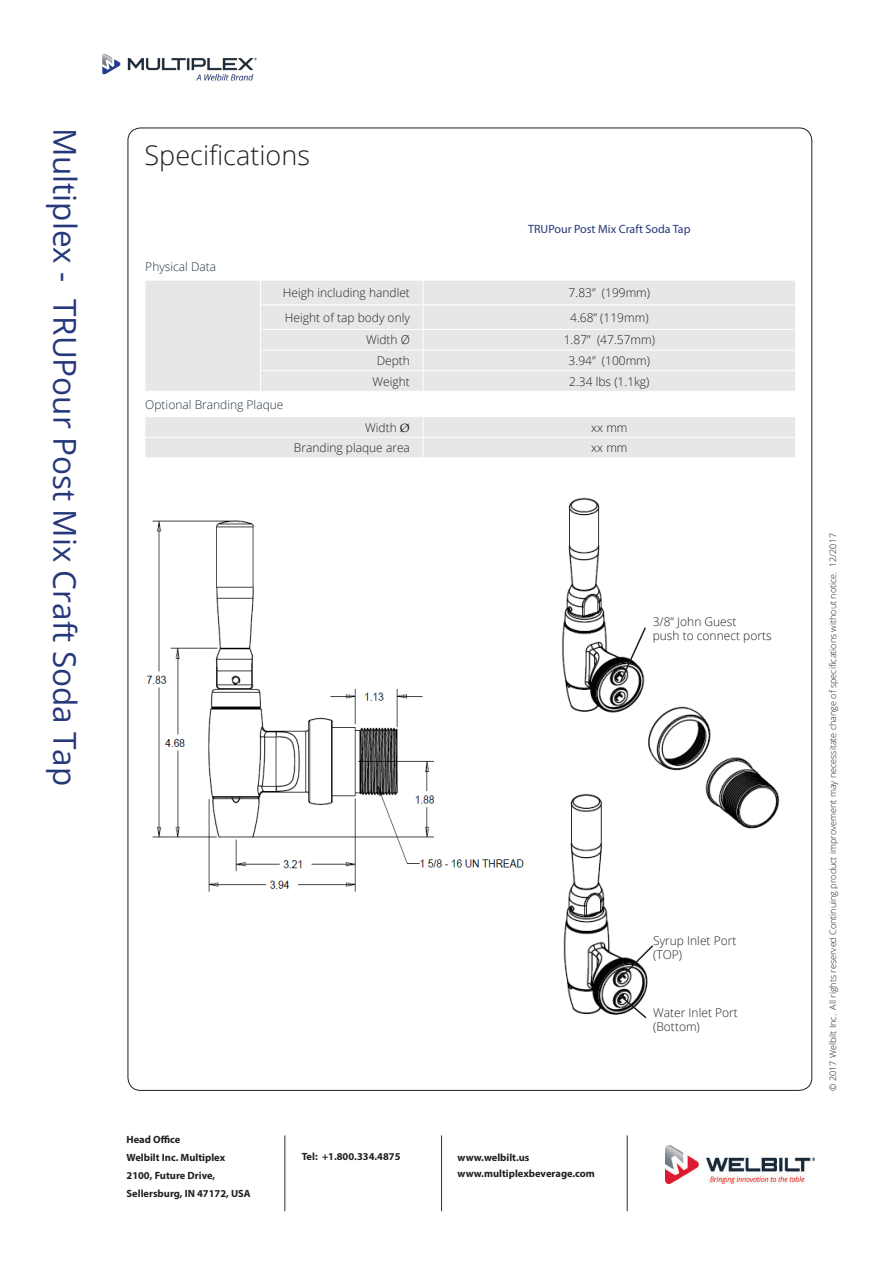
<style>
.page{position:relative;width:893px;height:1263px;background:#fff}
.page>*{position:absolute;margin:0;border:0;box-sizing:border-box;transform-origin:0 0}
.t1{font:31.5px "Open Sans";color:#25387a}
.t2{font:300 27px "Open Sans";color:#231f20}
.t3{font:300 12px "Open Sans";color:#231f20}
.t4{font:300 12px "Open Sans";color:#213242}
.t5{font:12px "Myriad Pro";color:#25387a}
.t6{font:700 10.5px "Myriad Pro";color:#231f20}
.t7{font:300 9px "Open Sans";color:#231f20}
.s1{font-family:"Palatino Linotype";font-weight:400}
</style>
<div class="page">
<img style="left:665px;top:1146px;width:150px;height:37px">
<hr style="left:284px;top:1135px;width:1px;height:76px;background:#213242">
<hr style="left:441px;top:1135px;width:1px;height:76px;background:#213242">
<hr style="left:627px;top:1135px;width:1px;height:76px;background:#213242">
<img style="left:102px;top:53px;width:155px;height:28px">
<svg style="left:146px;top:281px;width:649px;height:176px;background:#e9eaec"></svg>
<hr style="left:260px;top:304px;width:163px;height:1px;background:#fff">
<hr style="left:260px;top:329px;width:163px;height:1px;background:#fff">
<hr style="left:260px;top:350px;width:163px;height:1px;background:#fff">
<hr style="left:260px;top:370px;width:163px;height:1px;background:#fff">
<hr style="left:145px;top:391px;width:115px;height:1px;background:#fff">
<hr style="left:260px;top:391px;width:163px;height:1px;background:#fff">
<hr style="left:145px;top:416px;width:115px;height:1px;background:#fff">
<hr style="left:260px;top:416px;width:163px;height:1px;background:#fff">
<hr style="left:145px;top:437px;width:115px;height:1px;background:#fff">
<hr style="left:260px;top:437px;width:163px;height:1px;background:#fff">
<hr style="left:423px;top:304px;width:373px;height:1px;background:#fff">
<hr style="left:423px;top:329px;width:373px;height:1px;background:#fff">
<hr style="left:423px;top:350px;width:373px;height:1px;background:#fff">
<hr style="left:423px;top:370px;width:373px;height:1px;background:#fff">
<hr style="left:423px;top:391px;width:373px;height:1px;background:#fff">
<hr style="left:423px;top:416px;width:373px;height:1px;background:#fff">
<hr style="left:423px;top:437px;width:373px;height:1px;background:#fff">
<svg style="left:260px;top:281px;width:1px;height:110px"></svg>
<svg style="left:145px;top:281px;width:1px;height:176px"></svg>
<svg style="left:423px;top:281px;width:1px;height:176px"></svg>
<img style="left:146px;top:520px;width:378px;height:372px">
<img style="left:562px;top:497px;width:218px;height:332px">
<img style="left:562px;top:770px;width:89px;height:245px">
<svg style="left:619px;top:626px;width:28px;height:57px"></svg>
<svg style="left:618px;top:944px;width:36px;height:36px"></svg>
<svg style="left:617px;top:993px;width:31px;height:26px"></svg>
<p class="t1" style="left:87px;top:128px;width:660px;rotate:90deg">Multiplex - TRUPour Post Mix Craft Soda Tap</p>
<p class="t2" style="left:145px;top:137px;width:167px">Specifications</p>
<p class="t4" style="left:145px;top:259px;width:73px">Physical Data</p>
<p class="t5" style="left:528px;top:221px;width:164px">TRUPour Post Mix Craft Soda Tap</p>
<p class="t3" style="left:283px;top:284px;width:128px">Heigh including handlet</p>
<p class="t3" style="left:569px;top:284px;width:83px">7.83” (199mm)</p>
<p class="t3" style="left:285px;top:309px;width:127px">Height of tap body only</p>
<p class="t3" style="left:570px;top:309px;width:80px">4.68” (119mm)</p>
<p class="t3" style="left:366px;top:332px;width:45px">Width Ø</p>
<p class="t3" style="left:564px;top:332px;width:93px">1.87” (47.57mm)</p>
<p class="t3" style="left:377px;top:352px;width:35px">Depth</p>
<p class="t3" style="left:569px;top:352px;width:83px">3.94” (100mm)</p>
<p class="t3" style="left:373px;top:373px;width:39px">Weight</p>
<p class="t3" style="left:569px;top:373px;width:82px">2.34 lbs (1.1kg)</p>
<p class="t4" style="left:145px;top:396px;width:140px">Optional Branding Plaque</p>
<p class="t3" style="left:365px;top:419px;width:46px">Width <span class="s1">Ø</span></p>
<p class="t3" style="left:591px;top:419px;width:38px">xx mm</p>
<p class="t3" style="left:294px;top:440px;width:118px">Branding plaque area</p>
<p class="t3" style="left:591px;top:440px;width:38px">xx mm</p>
<p class="t3" style="left:653px;top:613px;width:85px">3/8” John Guest</p>
<p class="t3" style="left:653px;top:628px;width:120px">push to connect ports</p>
<p class="t6" style="left:126px;top:1133px;width:55px">Head Office</p>
<p class="t6" style="left:126px;top:1151px;width:100px">Welbilt Inc. Multiplex</p>
<p class="t6" style="left:126px;top:1169px;width:90px">2100, Future Drive,</p>
<p class="t6" style="left:126px;top:1187px;width:126px">Sellersburg, IN 47172, USA</p>
<p class="t6" style="left:302px;top:1150px;width:100px">Tel: +1.800.334.4875</p>
<p class="t6" style="left:457px;top:1150px;width:73px">www.welbilt.us</p>
<p class="t6" style="left:457px;top:1167px;width:139px">www.multiplexbeverage.com</p>
<p class="t3" style="left:653px;top:932px;width:85px">Syrup Inlet Port</p>
<p class="t3" style="left:653px;top:946px;width:31px">(TOP)</p>
<p class="t3" style="left:653px;top:1004px;width:86px">Water Inlet Port</p>
<p class="t3" style="left:653px;top:1018px;width:48px">(Bottom)</p>
<p class="t7" style="left:827px;top:1091px;width:559px;rotate:-90deg">© 2017 Welbilt Inc. All rights reserved Continuing product improvement may necessitate change of specifications without notice. 12/2017</p>
</div>
